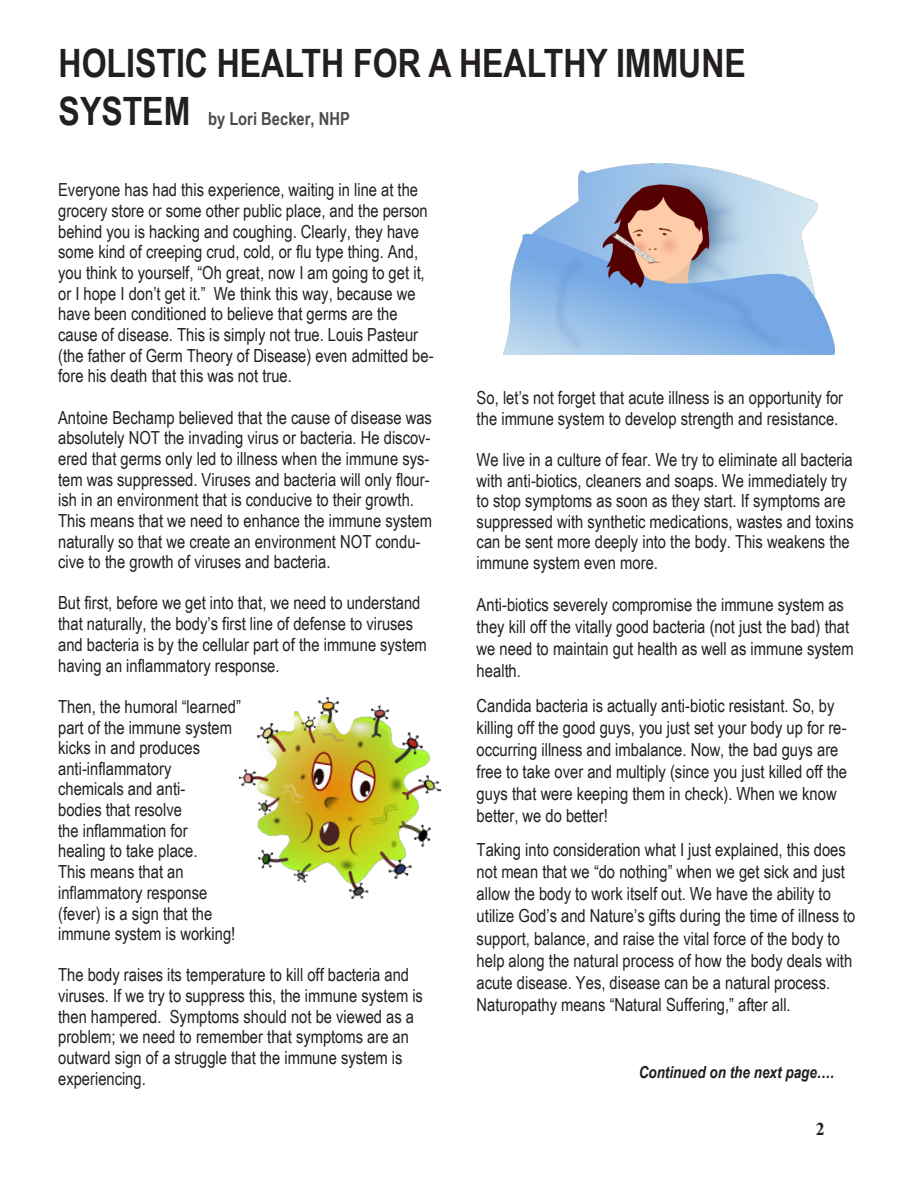
<style>
.page{position:relative;width:918px;height:1188px;background:#fff}
.page>*{position:absolute;margin:0;border:0;box-sizing:border-box;transform-origin:0 0}
.t1{font:700 39.15px "Arial Narrow";color:#231f20}
.t2{font:18px/20.7px "Arial Narrow";color:#231f20}
.t3{font:700 18px "Arial Narrow";color:#4b4c4d}
.t4{font:700 18px "Times New Roman";color:#231f20}
.t5{font:italic 700 16.5px "Arial Narrow";color:#231f20}
.s1{font-size:39px;color:#231f20}
</style>
<div class="page">
<img style="left:238px;top:697px;width:204px;height:202px">
<img style="left:503px;top:164px;width:332px;height:190px">
<p class="t1" style="left:59px;top:34px;width:689px">HOLISTIC HEALTH FOR A HEALTHY IMMUNE</p>
<p class="t3" style="left:59px;top:105px;width:293px"><span class="s1">SYSTEM</span> by Lori Becker, NHP</p>
<p class="t2" style="left:58px;top:179px;width:377px">Everyone has had this experience, waiting in line at the grocery store or some other public place, and the person behind you is hacking and coughing. Clearly, they have some kind of creeping crud, cold, or flu type thing. And, you think to yourself, “Oh great, now I am going to get it, or I hope I don’t get it.” We think this way, because we have been conditioned to believe that germs are the cause of disease. This is simply not true. Louis Pasteur (the father of Germ Theory of Disease) even admitted be&shy;fore his death that this was not true.</p>
<p class="t2" style="left:58px;top:406px;width:375px">Antoine Bechamp believed that the cause of disease was absolutely NOT the invading virus or bacteria. He discov&shy;ered that germs only led to illness when the immune sys&shy;tem was suppressed. Viruses and bacteria will only flour&shy;ish in an environment that is conducive to their growth.<br>This means that we need to enhance the immune system naturally so that we create an environment NOT condu&shy;cive to the growth of viruses and bacteria.</p>
<p class="t2" style="left:58px;top:592px;width:370px">But first, before we get into that, we need to understand that naturally, the body’s first line of defense to viruses and bacteria is by the cellular part of the immune system having an inflammatory response.</p>
<p class="t2" style="left:58px;top:695px;width:184px">Then, the humoral “learned” part of the immune system kicks in and produces anti-inflammatory chemicals and anti-<br>bodies that resolve<br>the inflammation for<br>healing to take place.<br>This means that an inflammatory response (fever) is a sign that the immune system is working!</p>
<p class="t2" style="left:58px;top:964px;width:366px">The body raises its temperature to kill off bacteria and viruses. If we try to suppress this, the immune system is then hampered. Symptoms should not be viewed as a problem; we need to remember that symptoms are an outward sign of a struggle that the immune system is experiencing.</p>
<p class="t2" style="left:477px;top:387px;width:368px">So, let’s not forget that acute illness is an opportunity for the immune system to develop strength and resistance.</p>
<p class="t2" style="left:477px;top:448px;width:379px">We live in a culture of fear. We try to eliminate all bacteria with anti-biotics, cleaners and soaps. We immediately try to stop symptoms as soon as they start. If symptoms are suppressed with synthetic medications, wastes and toxins can be sent more deeply into the body. This weakens the immune system even more.</p>
<p class="t2" style="left:477px;top:593px;width:379px;line-height:22px">Anti-biotics severely compromise the immune system as they kill off the vitally good bacteria (not just the bad) that we need to maintain gut health as well as immune system health.</p>
<p class="t2" style="left:477px;top:694px;width:372px;line-height:22px">Candida bacteria is actually anti-biotic resistant. So, by killing off the good guys, you just set your body up for re&shy;occurring illness and imbalance. Now, the bad guys are free to take over and multiply (since you just killed off the guys that were keeping them in check). When we know better, we do better!</p>
<p class="t2" style="left:477px;top:838px;width:380px;line-height:22px">Taking into consideration what I just explained, this does not mean that we “do nothing” when we get sick and just allow the body to work itself out. We have the ability to utilize God’s and Nature’s gifts during the time of illness to support, balance, and raise the vital force of the body to help along the natural process of how the body deals with acute disease. Yes, disease can be a natural process.<br>Naturopathy means “Natural Suffering,” after all.</p>
<p class="t5" style="left:639px;top:1059px;width:197px">Continued on the next page….</p>
<p class="t4" style="left:816px;top:1116px;width:10px">2</p>
</div>
